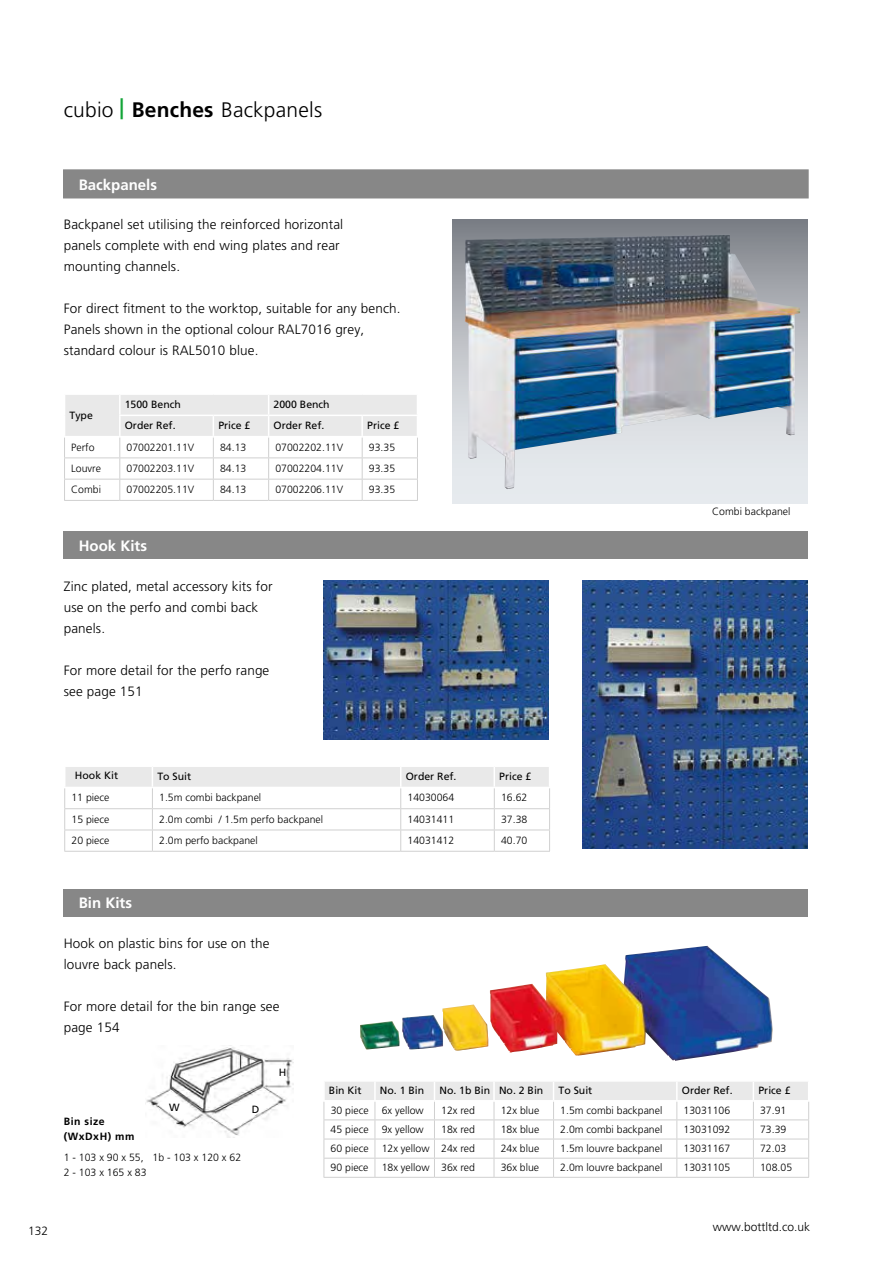
<style>
.page{position:relative;width:893px;height:1263px;background:#fff}
.page>*{position:absolute;margin:0;border:0;box-sizing:border-box;transform-origin:0 0}
.t1{font:300 21px "Frutiger LT Pro";letter-spacing:.01em;color:#000}
.t2{font:700 21px "Frutiger LT Pro";color:#13a538}
.t3{font:700 15px "Frutiger LT Pro";color:#fff}
.t4{font:300 13.5px/21px "Frutiger LT Pro";letter-spacing:.01em;color:#000}
.t5{font:300 12px "Frutiger LT Pro";color:#000}
.t6{font:300 10.5px/15px "Frutiger LT Pro";color:#000}
.t7{font:10.5px "Frutiger LT Pro";color:#000}
.t8{font:700 10.5px/15px "Frutiger LT Pro";letter-spacing:.05em;color:#000}
.s1{font-weight:700}
</style>
<div class="page">
<div style="left:63px;top:169px;width:746px;height:29px;background:#b0b0b0"></div>
<img style="left:145px;top:1045px;width:149px;height:93px">
<svg style="left:225px;top:1094px;width:46px;height:31px"></svg>
<svg style="left:159px;top:1095px;width:32px;height:24px"></svg>
<svg style="left:269px;top:1064px;width:18px;height:17px"></svg>
<div style="left:64px;top:170px;width:744px;height:28px;background:#878787"></div>
<img style="left:360px;top:946px;width:413px;height:115px">
<hr style="left:64px;top:500px;width:56px;height:1px;background:#d0d0d0">
<hr style="left:120px;top:500px;width:93px;height:1px;background:#d0d0d0">
<hr style="left:213px;top:500px;width:56px;height:1px;background:#d0d0d0">
<hr style="left:269px;top:500px;width:93px;height:1px;background:#d0d0d0">
<hr style="left:362px;top:500px;width:56px;height:1px;background:#d0d0d0">
<svg style="left:64px;top:395px;width:354px;height:105px"></svg>
<hr style="left:120px;top:436px;width:93px;height:1px;background:#fff">
<hr style="left:213px;top:436px;width:56px;height:1px;background:#fff">
<hr style="left:269px;top:436px;width:93px;height:1px;background:#fff">
<hr style="left:362px;top:436px;width:56px;height:1px;background:#fff">
<svg style="left:453px;top:219px;width:355px;height:285px;background:#b4b8be"></svg>
<img style="left:465px;top:235px;width:335px;height:254px">
<hr style="left:64px;top:851px;width:88px;height:1px;background:#d0d0d0">
<hr style="left:152px;top:851px;width:249px;height:1px;background:#d0d0d0">
<hr style="left:401px;top:851px;width:93px;height:1px;background:#d0d0d0">
<hr style="left:494px;top:851px;width:56px;height:1px;background:#d0d0d0">
<svg style="left:64px;top:767px;width:486px;height:84px"></svg>
<hr style="left:64px;top:787px;width:88px;height:1px;background:#fff">
<hr style="left:152px;top:787px;width:249px;height:1px;background:#fff">
<hr style="left:401px;top:787px;width:93px;height:1px;background:#fff">
<hr style="left:494px;top:787px;width:56px;height:1px;background:#fff">
<hr style="left:324px;top:1177px;width:51px;height:1px;background:#d0d0d0">
<hr style="left:375px;top:1177px;width:59px;height:1px;background:#d0d0d0">
<hr style="left:434px;top:1177px;width:60px;height:1px;background:#d0d0d0">
<hr style="left:494px;top:1177px;width:60px;height:1px;background:#d0d0d0">
<hr style="left:554px;top:1177px;width:123px;height:1px;background:#d0d0d0">
<hr style="left:677px;top:1177px;width:76px;height:1px;background:#d0d0d0">
<hr style="left:753px;top:1177px;width:56px;height:1px;background:#d0d0d0">
<svg style="left:323px;top:1082px;width:486px;height:95px"></svg>
<hr style="left:323px;top:1100px;width:52px;height:1px;background:#fff">
<hr style="left:375px;top:1100px;width:59px;height:1px;background:#fff">
<hr style="left:434px;top:1100px;width:60px;height:1px;background:#fff">
<hr style="left:494px;top:1100px;width:60px;height:1px;background:#fff">
<hr style="left:554px;top:1100px;width:123px;height:1px;background:#fff">
<hr style="left:677px;top:1100px;width:76px;height:1px;background:#fff">
<hr style="left:753px;top:1100px;width:56px;height:1px;background:#fff">
<div style="left:64px;top:889px;width:744px;height:27px;background:#878787"></div>
<div style="left:64px;top:531px;width:744px;height:28px;background:#878787"></div>
<img style="left:323px;top:580px;width:226px;height:160px">
<img style="left:583px;top:580px;width:225px;height:268px">
<h1 class="t2" style="left:119px;top:94px;width:6px">|</h1>
<h1 class="t1" style="left:64px;top:97px;width:260px">cubio <span class="s1">Benches</span> Backpanels</h1>
<h2 class="t3" style="left:79px;top:175px;width:80px">Backpanels</h2>
<p class="t4" style="left:64px;top:214px;width:281px">Backpanel set utilising the reinforced horizontal panels complete with end wing plates and rear mounting channels.</p>
<p class="t4" style="left:64px;top:298px;width:338px">For direct fitment to the worktop, suitable for any bench.<br>Panels shown in the optional colour RAL7016 grey, standard colour is RAL5010 blue.</p>
<p class="t7" style="left:70px;top:409px;width:25px">Type</p>
<p class="t7" style="left:125px;top:398px;width:58px">1500 Bench</p>
<p class="t7" style="left:274px;top:398px;width:58px">2000 Bench</p>
<p class="t7" style="left:125px;top:419px;width:52px">Order Ref.</p>
<p class="t7" style="left:218px;top:419px;width:34px">Price £</p>
<p class="t7" style="left:274px;top:419px;width:52px">Order Ref.</p>
<p class="t7" style="left:367px;top:419px;width:34px">Price £</p>
<p class="t6" style="left:71px;top:440px;width:25px">Perfo</p>
<p class="t6" style="left:127px;top:440px;width:69px">07002201.11V</p>
<p class="t6" style="left:220px;top:440px;width:28px">84.13</p>
<p class="t6" style="left:275px;top:440px;width:69px">07002202.11V</p>
<p class="t6" style="left:369px;top:440px;width:28px">93.35</p>
<p class="t6" style="left:71px;top:461px;width:31px">Louvre</p>
<p class="t6" style="left:127px;top:461px;width:69px">07002203.11V</p>
<p class="t6" style="left:220px;top:461px;width:28px">84.13</p>
<p class="t6" style="left:275px;top:461px;width:69px">07002204.11V</p>
<p class="t6" style="left:369px;top:461px;width:28px">93.35</p>
<p class="t6" style="left:71px;top:482px;width:31px">Combi</p>
<p class="t6" style="left:127px;top:482px;width:69px">07002205.11V</p>
<p class="t6" style="left:220px;top:482px;width:28px">84.13</p>
<p class="t6" style="left:275px;top:482px;width:69px">07002206.11V</p>
<p class="t6" style="left:369px;top:482px;width:28px">93.35</p>
<h2 class="t3" style="left:79px;top:537px;width:70px">Hook Kits</h2>
<p class="t4" style="left:64px;top:575px;width:210px">Zinc plated, metal accessory kits for use on the perfo and combi back panels.</p>
<p class="t4" style="left:64px;top:659px;width:207px">For more detail for the perfo range see page 151</p>
<p class="t7" style="left:75px;top:769px;width:45px">Hook Kit</p>
<p class="t7" style="left:157px;top:770px;width:35px">To Suit</p>
<p class="t7" style="left:406px;top:770px;width:52px">Order Ref.</p>
<p class="t7" style="left:499px;top:770px;width:34px">Price £</p>
<p class="t6" style="left:71px;top:790px;width:39px">11 piece</p>
<p class="t6" style="left:159px;top:790px;width:104px">1.5m combi backpanel</p>
<p class="t6" style="left:407px;top:790px;width:48px">14030064</p>
<p class="t6" style="left:501px;top:790px;width:28px">16.62</p>
<p class="t6" style="left:71px;top:811px;width:39px">15 piece</p>
<p class="t6" style="left:159px;top:811px;width:165px">2.0m combi / 1.5m perfo backpanel</p>
<p class="t6" style="left:408px;top:811px;width:48px">14031411</p>
<p class="t6" style="left:501px;top:811px;width:28px">37.38</p>
<p class="t6" style="left:72px;top:833px;width:39px">20 piece</p>
<p class="t6" style="left:159px;top:833px;width:100px">2.0m perfo backpanel</p>
<p class="t6" style="left:408px;top:833px;width:48px">14031412</p>
<p class="t6" style="left:501px;top:833px;width:28px">40.70</p>
<h2 class="t3" style="left:79px;top:894px;width:55px">Bin Kits</h2>
<p class="t4" style="left:64px;top:933px;width:207px">Hook on plastic bins for use on the louvre back panels.</p>
<p class="t4" style="left:64px;top:996px;width:217px">For more detail for the bin range see page 154</p>
<p class="t7" style="left:279px;top:1066px;width:9px">H</p>
<p class="t6" style="left:712px;top:504px;width:80px">Combi backpanel</p>
<p class="t7" style="left:169px;top:1101px;width:12px">W</p>
<p class="t7" style="left:252px;top:1103px;width:9px">D</p>
<p class="t8" style="left:64px;top:1113px;width:72px">Bin size (WxDxH) mm</p>
<p class="t6" style="left:64px;top:1149px;width:179px">1 - 103 x 90 x 55, 1b - 103 x 120 x 62<br>2 - 103 x 165 x 83</p>
<p class="t7" style="left:329px;top:1084px;width:34px">Bin Kit</p>
<p class="t7" style="left:380px;top:1084px;width:46px">No. 1 Bin</p>
<p class="t7" style="left:439px;top:1084px;width:105px">No. 1b Bin No. 2 Bin</p>
<p class="t7" style="left:558px;top:1084px;width:35px">To Suit</p>
<p class="t7" style="left:682px;top:1084px;width:52px">Order Ref.</p>
<p class="t7" style="left:758px;top:1084px;width:34px">Price £</p>
<p class="t6" style="left:331px;top:1103px;width:95px">30 piece 6x yellow</p>
<p class="t6" style="left:441px;top:1103px;width:35px">12x red</p>
<p class="t6" style="left:501px;top:1103px;width:40px">12x blue</p>
<p class="t6" style="left:560px;top:1103px;width:104px">1.5m combi backpanel</p>
<p class="t6" style="left:684px;top:1103px;width:48px">13031106</p>
<p class="t6" style="left:760px;top:1103px;width:28px">37.91</p>
<p class="t6" style="left:331px;top:1121px;width:95px">45 piece 9x yellow</p>
<p class="t6" style="left:441px;top:1121px;width:35px">18x red</p>
<p class="t6" style="left:501px;top:1121px;width:40px">18x blue</p>
<p class="t6" style="left:560px;top:1121px;width:104px">2.0m combi backpanel</p>
<p class="t6" style="left:684px;top:1121px;width:48px">13031092</p>
<p class="t6" style="left:760px;top:1121px;width:28px">73.39</p>
<p class="t6" style="left:331px;top:1141px;width:146px">60 piece 12x yellow 24x red</p>
<p class="t6" style="left:501px;top:1141px;width:40px">24x blue</p>
<p class="t6" style="left:560px;top:1141px;width:104px">1.5m louvre backpanel</p>
<p class="t6" style="left:684px;top:1141px;width:48px">13031167</p>
<p class="t6" style="left:760px;top:1141px;width:28px">72.03</p>
<p class="t6" style="left:331px;top:1160px;width:146px">90 piece 18x yellow 36x red</p>
<p class="t6" style="left:501px;top:1160px;width:40px">36x blue</p>
<p class="t6" style="left:560px;top:1160px;width:104px">2.0m louvre backpanel</p>
<p class="t6" style="left:684px;top:1160px;width:48px">13031105</p>
<p class="t6" style="left:760px;top:1160px;width:34px">108.05</p>
<p class="t5" style="left:28px;top:1224px;width:22px">132</p>
<p class="t5" style="left:713px;top:1219px;width:99px">www.bottltd.co.uk</p>
</div>
